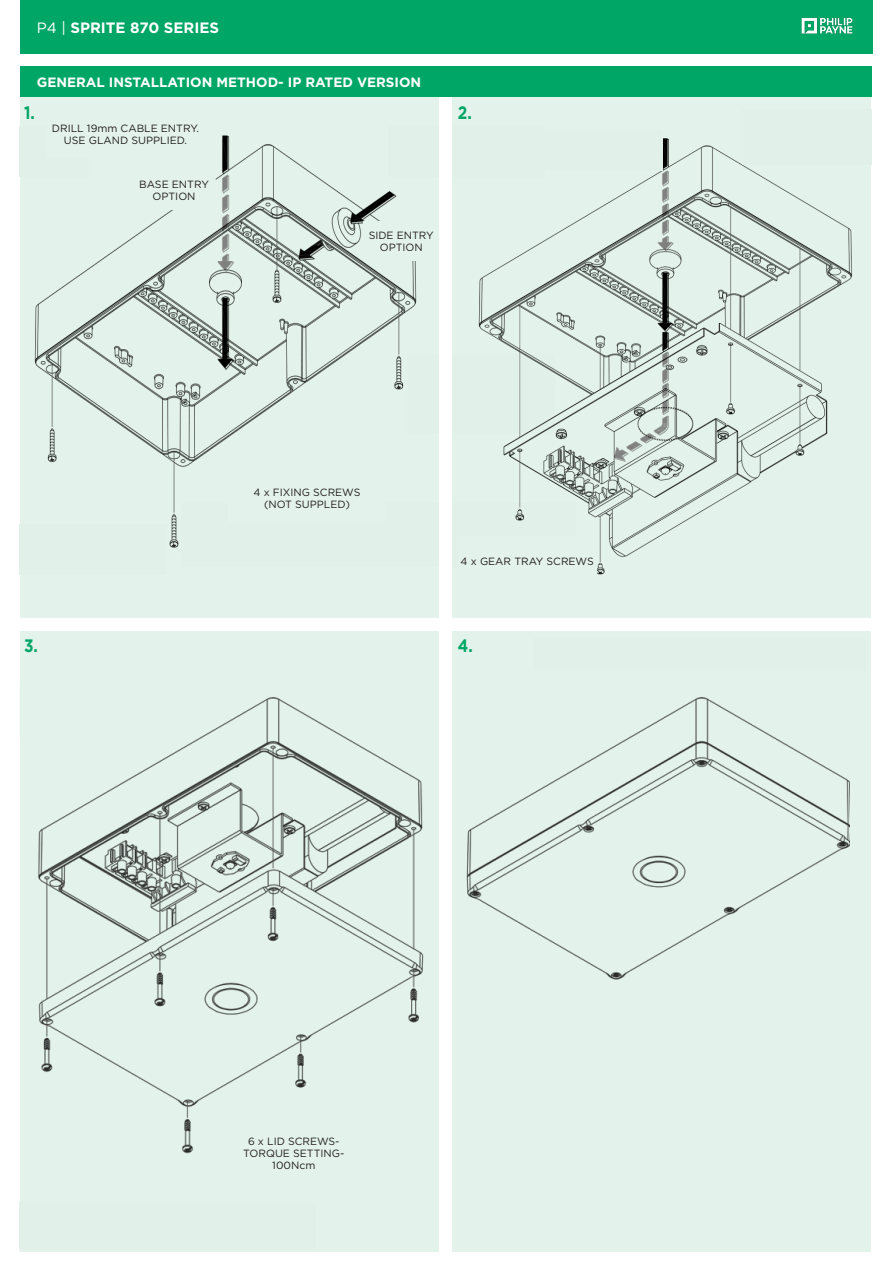
<style>
.page{position:relative;width:893px;height:1263px;background:#fff}
.page>*{position:absolute;margin:0;border:0;box-sizing:border-box;transform-origin:0 0}
.t1{font:700 18px "Gotham";color:#00a665;scale:.85 1}
.t2{font:700 15px "Gotham";color:#fff}
.t3{font:700 13.5px "Gotham";color:#fff}
.t4{font:10.5px/12px "Gotham";color:#231f20;text-align:center}
.s1{font-weight:400}
</style>
<div class="page">
<div style="left:20px;top:85px;width:850px;height:1166px;background:#e3f2ea"></div>
<div style="left:20px;top:0;width:852px;height:53px;background:#00a665"></div>
<img style="left:34px;top:135px;width:383px;height:413px">
<div style="left:19px;top:524px;width:148px;height:50px;background:#e1f0e9"></div>
<div style="left:181px;top:503px;width:394px;height:64px;background:#e1f0e9"></div>
<div style="left:20px;top:127px;width:69px;height:50px;background:#e1f0e9"></div>
<div style="left:388px;top:127px;width:157px;height:50px;background:#e1f0e9"></div>
<div style="left:407px;top:354px;width:148px;height:79px;background:#e1f0e9"></div>
<div style="left:135px;top:171px;width:78px;height:39px;background:#e3f2ea"></div>
<div style="left:363px;top:221px;width:76px;height:39px;background:#e3f2ea"></div>
<div style="left:47px;top:110px;width:157px;height:48px;background:#e3f2ea"></div>
<div style="left:228px;top:474px;width:158px;height:48px;background:#e3f2ea"></div>
<img style="left:478px;top:138px;width:375px;height:437px">
<div style="left:742px;top:110px;width:130px;height:55px;background:#e1f0e9"></div>
<div style="left:8px;top:618px;width:877px;height:13px;background:#fff"></div>
<div style="left:458px;top:537px;width:139px;height:48px;background:#e3f2ea"></div>
<div style="left:463px;top:130px;width:200px;height:41px;background:#e1f0e9"></div>
<img style="left:38px;top:697px;width:812px;height:457px">
<div style="left:439px;top:97px;width:13px;height:1159px;background:#fff"></div>
<div style="left:20px;top:682px;width:63px;height:57px;background:#e3f2ea"></div>
<div style="left:458px;top:677px;width:63px;height:57px;background:#e3f2ea"></div>
<div style="left:224px;top:1112px;width:139px;height:81px;background:#e3f2ea"></div>
<img style="left:801px;top:17px;width:52px;height:17px">
<div style="left:20px;top:66px;width:852px;height:31px;background:#00a665"></div>
<p class="t2" style="left:37px;top:18px;width:184px"><span class="s1">P4 |</span> SPRITE 870 SERIES</p>
<p class="t3" style="left:37px;top:73px;width:386px">GENERAL INSTALLATION METHOD- IP RATED VERSION</p>
<p class="t1" style="left:24px;top:101px;width:14px">1.</p>
<p class="t4" style="left:52px;top:122px;width:149px">DRILL 19mm CABLE ENTRY.<br>USE GLAND SUPPLIED.</p>
<p class="t4" style="left:139px;top:179px;width:71px">BASE ENTRY</p>
<p class="t4" style="left:153px;top:191px;width:45px">OPTION</p>
<p class="t4" style="left:369px;top:229px;width:67px">SIDE ENTRY</p>
<p class="t4" style="left:380px;top:241px;width:45px">OPTION</p>
<p class="t1" style="left:458px;top:101px;width:18px">2.</p>
<p class="t4" style="left:254px;top:486px;width:108px">4 x FIXING SCREWS</p>
<p class="t4" style="left:264px;top:498px;width:87px">(NOT SUPPLED)</p>
<p class="t4" style="left:461px;top:555px;width:135px">4 x GEAR TRAY SCREWS</p>
<p class="t1" style="left:24px;top:634px;width:18px">3.</p>
<p class="t1" style="left:458px;top:634px;width:19px">4.</p>
<p class="t4" style="left:248px;top:1134px;width:93px">6 x LID SCREWS-</p>
<p class="t4" style="left:243px;top:1146px;width:103px">TORQUE SETTING-<br>100Ncm</p>
</div>
